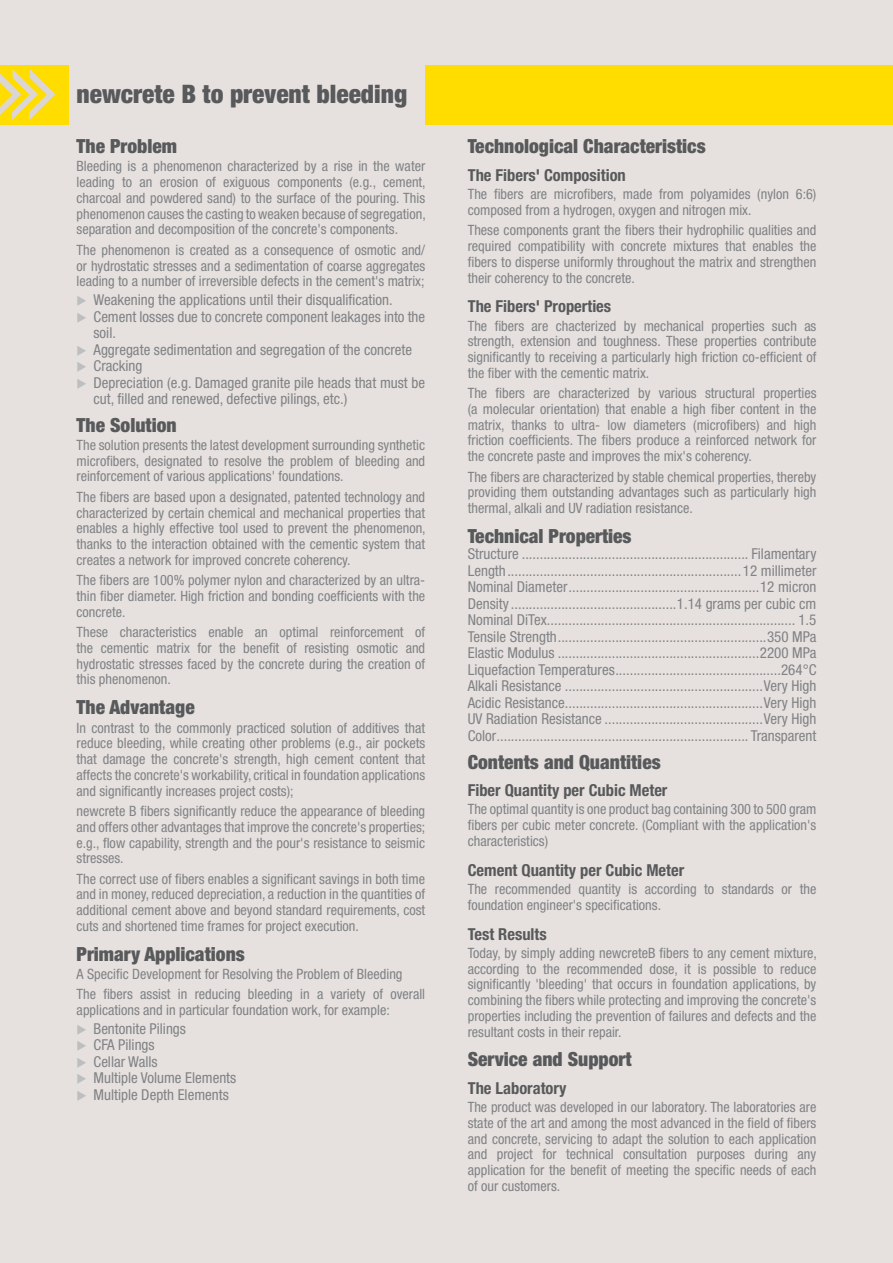
<style>
.page{position:relative;width:893px;height:1263px;background:#e6e1df}
.page>*{position:absolute;margin:0;border:0;box-sizing:border-box;transform-origin:0 0}
.t1{font:900 condensed 25.5px "Helvetica Neue LT Std";color:#58595b}
.t2{font:900 condensed 19.5px "Helvetica Neue LT Std";color:#58595b}
.t3{font:700 condensed 16.5px "Helvetica Neue LT Std";color:#58595b}
.t4{font:condensed 15px/16.5px "Helvetica Neue LT Std";color:#808285}
.t5{font:condensed 14.25px/15.8px "Helvetica Neue LT Std";color:#808285;text-align:justify}
</style>
<div class="page">
<div style="left:0;top:65px;width:68px;height:59px;background:#fd0"></div>
<div style="left:425px;top:65px;width:468px;height:59px;background:#fd0"></div>
<svg style="left:0;top:69px;width:55px;height:51px"></svg>
<h1 class="t1" style="left:77px;top:78px;width:332px">newcrete B to prevent bleeding</h1>
<h2 class="t2" style="left:77px;top:134px;width:102px">The Problem</h2>
<p class="t5" style="left:77px;top:158px;width:351px">Bleeding is a phenomenon characterized by a rise in the water leading to an erosion of exiguous components (e.g., cement, charcoal and powdered sand) to the surface of the pouring. This phenomenon causes the casting to weaken because of segregation, separation and decomposition of the concrete's components.</p>
<p class="t5" style="left:77px;top:242px;width:350px">The phenomenon is created as a consequence of osmotic and/ or hydrostatic stresses and a sedimentation of coarse aggregates leading to a number of irreversible defects in the cement's matrix;</p>
<p class="t4" style="left:94px;top:291px;width:333px">Weakening the applications until their disqualification.<br>Cement losses due to concrete component leakages into the soil.<br>Aggregate sedimentation and segregation of the concrete Cracking<br>Depreciation (e.g. Damaged granite pile heads that must be cut, filled and renewed, defective pilings, etc.)</p>
<h2 class="t2" style="left:77px;top:413px;width:102px">The Solution</h2>
<p class="t5" style="left:77px;top:437px;width:350px">The solution presents the latest development surrounding synthetic microfibers, designated to resolve the problem of bleeding and reinforcement of various applications' foundations.</p>
<p class="t5" style="left:77px;top:489px;width:351px">The fibers are based upon a designated, patented technology and characterized by certain chemical and mechanical properties that enables a highly effective tool used to prevent the phenomenon, thanks to the interaction obtained with the cementic system that creates a network for improved concrete coherency.</p>
<p class="t5" style="left:77px;top:572px;width:350px">The fibers are 100% polymer nylon and characterized by an ultra&shy;thin fiber diameter. High friction and bonding coefficients with the concrete.</p>
<p class="t5" style="left:77px;top:624px;width:350px">These characteristics enable an optimal reinforcement of the cementic matrix for the benefit of resisting osmotic and hydrostatic stresses faced by the concrete during the creation of this phenomenon.</p>
<h2 class="t2" style="left:77px;top:695px;width:120px">The Advantage</h2>
<p class="t5" style="left:77px;top:719px;width:350px">In contrast to the commonly practiced solution of additives that reduce bleeding, while creating other problems (e.g., air pockets that damage the concrete's strength, high cement content that affects the concrete's workability, critical in foundation applications and significantly increases project costs);</p>
<p class="t5" style="left:77px;top:803px;width:350px">newcrete B fibers significantly reduce the appearance of bleeding and offers other advantages that improve the concrete's properties; e.g., flow capability, strength and the pour's resistance to seismic stresses.</p>
<p class="t5" style="left:77px;top:871px;width:350px">The correct use of fibers enables a significant savings in both time and in money, reduced depreciation, a reduction in the quantities of additional cement above and beyond standard requirements, cost cuts and shortened time frames for project execution.</p>
<h2 class="t2" style="left:77px;top:942px;width:170px">Primary Applications</h2>
<p class="t5" style="left:77px;top:964px;width:350px;line-height:20.4px">A Specific Development for Resolving the Problem of Bleeding<br>The fibers assist in reducing bleeding in a variety of overall</p>
<p class="t5" style="left:77px;top:1002px;width:315px">applications and in particular foundation work, for example:</p>
<p class="t4" style="left:94px;top:1020px;width:144px">Bentonite Pilings<br>CFA Pilings<br>Cellar Walls<br>Multiple Volume Elements<br>Multiple Depth Elements</p>
<h2 class="t2" style="left:468px;top:134px;width:239px">Technological Characteristics</h2>
<p class="t3" style="left:468px;top:165px;width:160px">The Fibers' Composition</p>
<p class="t5" style="left:468px;top:186px;width:350px">The fibers are microfibers, made from polyamides (nylon 6:6) composed from a hydrogen, oxygen and nitrogen mix.</p>
<p class="t5" style="left:468px;top:222px;width:350px">These components grant the fibers their hydrophilic qualities and required compatibility with concrete mixtures that enables the fibers to disperse uniformly throughout the matrix and strengthen their coherency to the concrete.</p>
<p class="t3" style="left:468px;top:296px;width:145px">The Fibers' Properties</p>
<p class="t5" style="left:468px;top:318px;width:350px">The fibers are chacterized by mechanical properties such as strength, extension and toughness. These properties contribute significantly to receiving a particularly high friction co-efficient of the fiber with the cementic matrix.</p>
<p class="t5" style="left:468px;top:385px;width:350px">The fibers are characterized by various structural properties (a molecular orientation) that enable a high fiber content in the matrix, thanks to ultra- low diameters (microfibers) and high friction coefficients. The fibers produce a reinforced network for the concrete paste and improves the mix's coherency.</p>
<p class="t5" style="left:468px;top:469px;width:350px">The fibers are characterized by stable chemical properties, thereby providing them outstanding advantages such as particularly high thermal, alkali and UV radiation resistance.</p>
<h2 class="t2" style="left:468px;top:524px;width:165px">Technical Properties</h2>
<p class="t4" style="left:468px;top:546px;width:350px;text-align:justify">Structure ............................................................... Filamentary Length.................................................................12 millimeter Nominal Diameter.....................................................12 micron Density ..............................................1.14 grams per cubic cm Nominal DiTex..................................................................... 1.5<br>Tensile Strength..........................................................350 MPa Elastic Modulus ........................................................2200 MPa Liquefaction Temperatures..............................................264°C Alkali Resistance .......................................................Very High Acidic Resistance.......................................................Very High UV Radiation Resistance ............................................Very High Color...................................................................... Transparent</p>
<h2 class="t2" style="left:468px;top:750px;width:194px">Contents and Quantities</h2>
<p class="t3" style="left:468px;top:780px;width:201px">Fiber Quantity per Cubic Meter</p>
<p class="t5" style="left:468px;top:801px;width:350px">The optimal quantity is one product bag containing 300 to 500 gram fibers per cubic meter concrete. (Compliant with the application's characteristics)</p>
<p class="t3" style="left:468px;top:860px;width:218px">Cement Quantity per Cubic Meter</p>
<p class="t5" style="left:468px;top:881px;width:350px">The recommended quantity is according to standards or the foundation engineer's specifications.</p>
<p class="t3" style="left:468px;top:924px;width:81px">Test Results</p>
<p class="t5" style="left:468px;top:945px;width:351px">Today, by simply adding newcreteB fibers to any cement mixture, according to the recommended dose, it is possible to reduce significantly 'bleeding' that occurs in foundation applications, by combining the fibers while protecting and improving the concrete's properties including the prevention of failures and defects and the resultant costs in their repair.</p>
<h2 class="t2" style="left:468px;top:1047px;width:165px">Service and Support</h2>
<p class="t3" style="left:468px;top:1078px;width:100px">The Laboratory</p>
<p class="t5" style="left:468px;top:1099px;width:350px">The product was developed in our laboratory. The laboratories are state of the art and among the most advanced in the field of fibers and concrete, servicing to adapt the solution to each application and project for technical consultation purposes during any application for the benefit of meeting the specific needs of each of our customers.</p>
</div>
